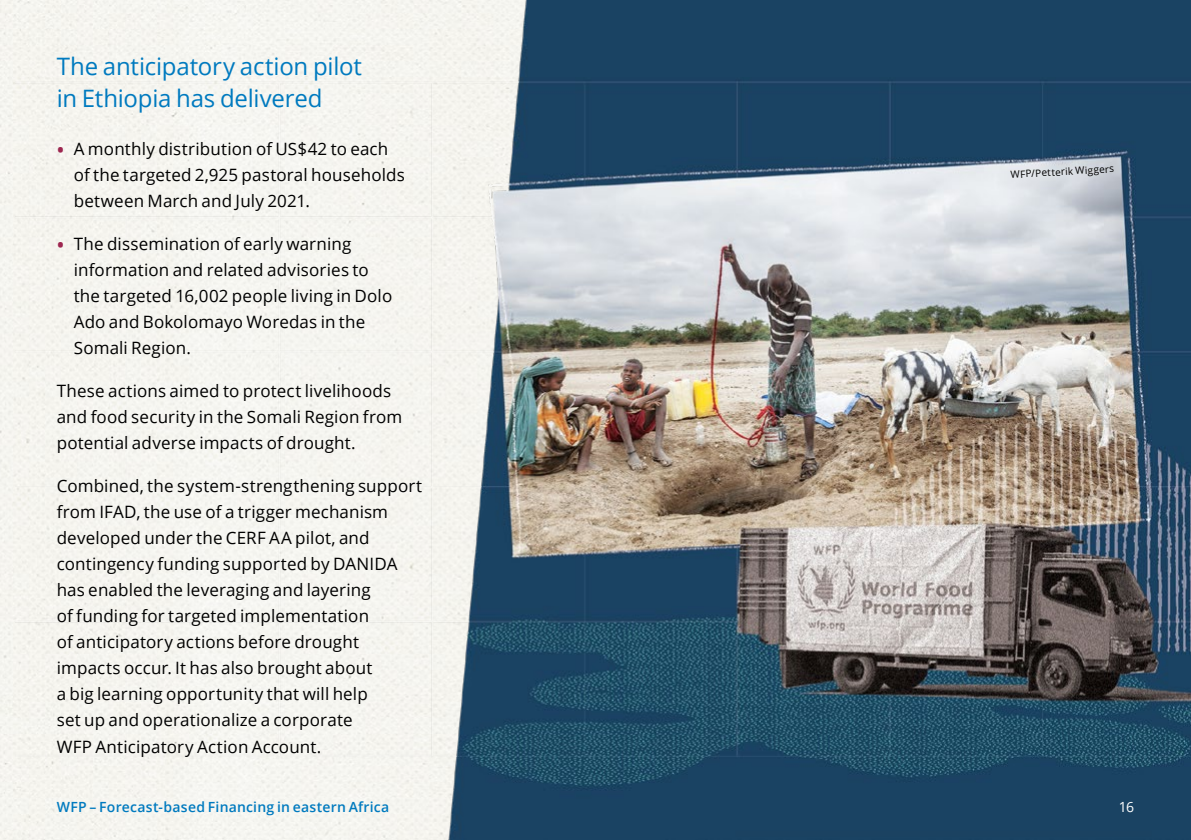
<style>
.page{position:relative;width:1191px;height:840px;background:#fff}
.page>*{position:absolute;margin:0;border:0;box-sizing:border-box;transform-origin:0 0}
.t1{font:24px/32px "Open Sans";letter-spacing:-.01em;color:#007abf}
.t2{font:17px/26px "Open Sans";letter-spacing:.01em;color:#000}
.t3{font:600 14px "Open Sans";letter-spacing:.02em;color:#007abf}
.t4{font:14px "Open Sans";color:#fff}
.t5{font:10px "Open Sans";color:#000}
.s1{font-weight:600;font-size:20px;color:#9d2750}
</style>
<div class="page">
<img style="left:15px;top:0;width:1176px;height:839px">
<h1 class="t1" style="left:57px;top:50px;width:307px">The anticipatory action pilot in Ethiopia has delivered</h1>
<p class="t2" style="left:74px;top:135px;width:333px;text-indent:-17px"><span class="s1">•</span> A monthly distribution of US$42 to each of the targeted 2,925 pastoral households between March and July 2021.</p>
<p class="t2" style="left:74px;top:230px;width:320px;text-indent:-17px"><span class="s1">•</span> The dissemination of early warning information and related advisories to the targeted 16,002 people living in Dolo Ado and Bokolomayo Woredas in the Somali Region.</p>
<p class="t2" style="left:57px;top:377px;width:347px">These actions aimed to protect livelihoods and food security in the Somali Region from potential adverse impacts of drought.</p>
<p class="t2" style="left:57px;top:472px;width:367px">Combined, the system-strengthening support from IFAD, the use of a trigger mechanism developed under the CERF AA pilot, and contingency funding supported by DANIDA has enabled the leveraging and layering<br>of funding for targeted implementation<br>of anticipatory actions before drought impacts occur. It has also brought about<br>a big learning opportunity that will help<br>set up and operationalize a corporate<br>WFP Anticipatory Action Account.</p>
<p class="t5" style="left:1010px;top:167px;width:105px;rotate:-3deg">WFP/Petterik Wiggers</p>
<p class="t3" style="left:57px;top:796px;width:334px">WFP – Forecast-based Financing in eastern Africa</p>
<p class="t4" style="left:1118px;top:796px;width:17px">16</p>
</div>
